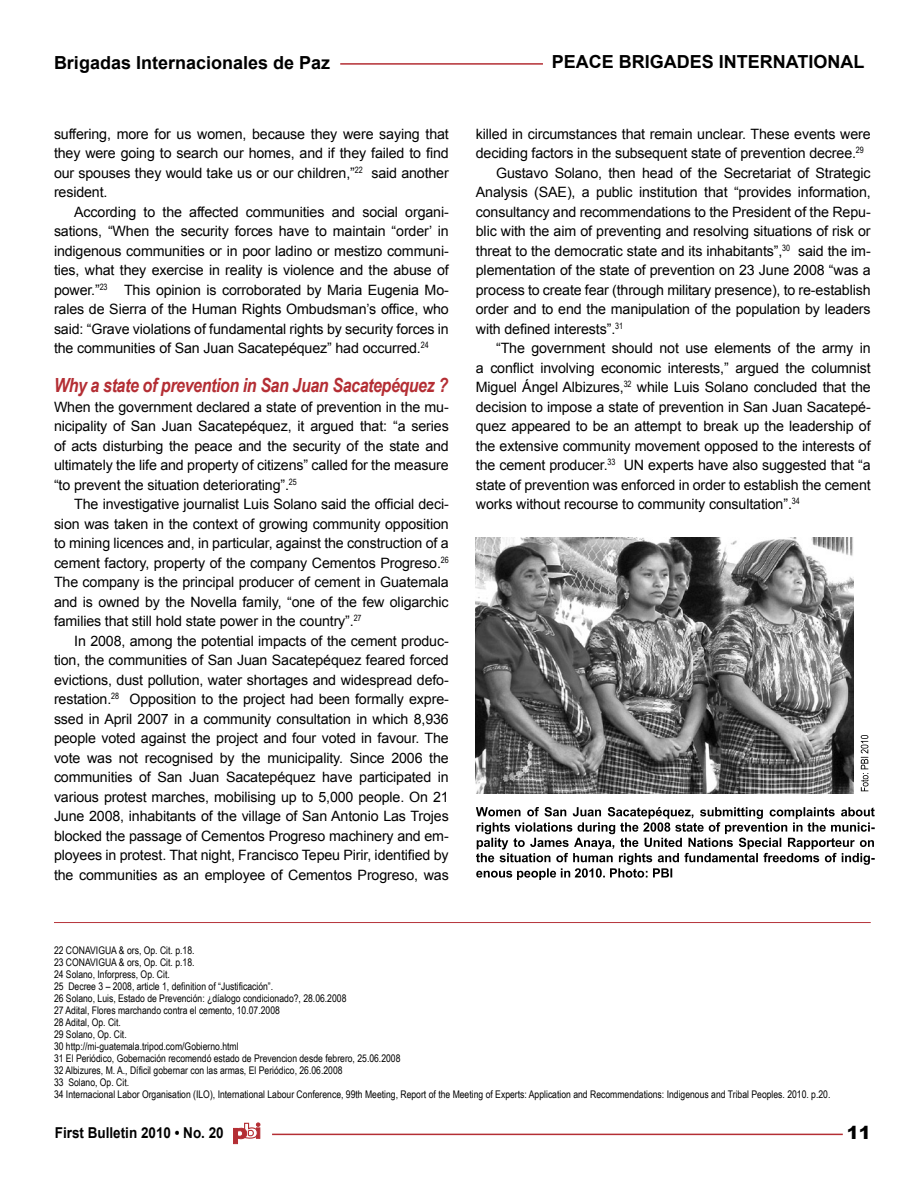
<style>
.page{position:relative;width:918px;height:1188px;background:#fff}
.page>*{position:absolute;margin:0;border:0;box-sizing:border-box;transform-origin:0 0}
.t1{font:italic 700 19.5px "Arial Narrow";letter-spacing:-.02em;color:#b42e34}
.t2{font:700 18px "Arial";color:#000}
.t3{font:900 18px "Arial";color:#000}
.t4{font:700 15px "Arial";color:#000;scale:.9 1}
.t5{font:14.25px/19.5px "Arial";letter-spacing:-.01em;color:#000;text-align:justify}
.t6{font:10.5px/12px "Arial Narrow";color:#000}
</style>
<div class="page">
<hr style="left:272px;top:1134px;width:571px;height:1px;background:#b42e34">
<svg style="left:233px;top:1122px;width:27px;height:22px"></svg>
<hr style="left:340px;top:63px;width:203px;height:2px;background:#b42e34">
<hr style="left:54px;top:922px;width:817px;height:1px;background:#b6343a">
<img style="left:476px;top:538px;width:378px;height:255px">
<svg style="left:861px;top:735px;width:8px;height:56px"></svg>
<svg style="left:476px;top:807px;width:399px;height:73px"></svg>
<p class="t2" style="left:54px;top:53px;width:278px">Brigadas Internacionales de Paz</p>
<p class="t2" style="left:552px;top:52px;width:314px">PEACE BRIGADES INTERNATIONAL</p>
<p class="t5" style="left:54px;top:124px;width:396px">suffering, more for us women, because they were saying that they were going to search our homes, and if they failed to find our spouses they would take us or our children,”<sup>22</sup> said another resident.</p>
<p class="t5" style="left:54px;top:202px;width:396px;text-indent:20px">According to the affected communities and social organi&shy;sations, “When the security forces have to maintain “order’ in indigenous communities or in poor ladino or mestizo communi&shy;ties, what they exercise in reality is violence and the abuse of power.”<sup>23</sup> This opinion is corroborated by Maria Eugenia Mo&shy;rales de Sierra of the Human Rights Ombudsman’s office, who said: “Grave violations of fundamental rights by security forces in the communities of San Juan Sacatepéquez” had occurred.<sup>24</sup></p>
<h1 class="t1" style="left:54px;top:374px;width:396px">Why a state of prevention in San Juan Sacatepéquez ?</h1>
<p class="t5" style="left:54px;top:397px;width:396px">When the government declared a state of prevention in the mu&shy;nicipality of San Juan Sacatepéquez, it argued that: “a series of acts disturbing the peace and the security of the state and ultimately the life and property of citizens” called for the measure “to prevent the situation deteriorating”.<sup>25</sup></p>
<p class="t5" style="left:54px;top:494px;width:396px;text-indent:20px">The investigative journalist Luis Solano said the official deci&shy;sion was taken in the context of growing community opposition to mining licences and, in particular, against the construction of a cement factory, property of the company Cementos Progreso.<sup>26<br></sup>The company is the principal producer of cement in Guatemala and is owned by the Novella family, “one of the few oligarchic families that still hold state power in the country”.<sup>27</sup></p>
<p class="t5" style="left:54px;top:631px;width:396px;text-indent:20px">In 2008, among the potential impacts of the cement produc&shy;tion, the communities of San Juan Sacatepéquez feared forced evictions, dust pollution, water shortages and widespread defo&shy;restation.<sup>28</sup> Opposition to the project had been formally expre&shy;ssed in April 2007 in a community consultation in which 8,936 people voted against the project and four voted in favour. The vote was not recognised by the municipality. Since 2006 the communities of San Juan Sacatepéquez have participated in various protest marches, mobilising up to 5,000 people. On 21<br>June 2008, inhabitants of the village of San Antonio Las Trojes blocked the passage of Cementos Progreso machinery and em&shy;ployees in protest. That night, Francisco Tepeu Pirir, identified by the communities as an employee of Cementos Progreso, was</p>
<p class="t5" style="left:476px;top:124px;width:396px">killed in circumstances that remain unclear. These events were</p>
<p class="t5" style="left:476px;top:143px;width:390px">deciding factors in the subsequent state of prevention decree.<sup>29</sup></p>
<p class="t5" style="left:496px;top:163px;width:376px">Gustavo Solano, then head of the Secretariat of Strategic</p>
<p class="t5" style="left:476px;top:182px;width:396px">Analysis (SAE), a public institution that “provides information,</p>
<p class="t5" style="left:476px;top:202px;width:396px">consultancy and recommendations to the President of the Repu-</p>
<p class="t5" style="left:476px;top:221px;width:396px">blic with the aim of preventing and resolving situations of risk or</p>
<p class="t5" style="left:476px;top:241px;width:396px">threat to the democratic state and its inhabitants”,<sup>30</sup> said the im-</p>
<p class="t5" style="left:476px;top:260px;width:396px">plementation of the state of prevention on 23 June 2008 “was a</p>
<p class="t5" style="left:476px;top:280px;width:396px">process to create fear (through military presence), to re-establish</p>
<p class="t5" style="left:476px;top:299px;width:396px">order and to end the manipulation of the population by leaders</p>
<p class="t5" style="left:476px;top:319px;width:149px">with defined interests”.<sup>31</sup></p>
<p class="t5" style="left:496px;top:338px;width:376px">“The government should not use elements of the army in</p>
<p class="t5" style="left:476px;top:358px;width:396px">a conflict involving economic interests,” argued the columnist</p>
<p class="t5" style="left:476px;top:377px;width:396px">Miguel Ángel Albizures,<sup>32</sup> while Luis Solano concluded that the</p>
<p class="t5" style="left:476px;top:397px;width:396px">decision to impose a state of prevention in San Juan Sacatepé-</p>
<p class="t5" style="left:476px;top:416px;width:396px">quez appeared to be an attempt to break up the leadership of</p>
<p class="t5" style="left:476px;top:436px;width:396px">the extensive community movement opposed to the interests of</p>
<p class="t5" style="left:476px;top:455px;width:396px">the cement producer.<sup>33</sup> UN experts have also suggested that “a</p>
<p class="t5" style="left:476px;top:475px;width:396px">state of prevention was enforced in order to establish the cement</p>
<p class="t5" style="left:476px;top:494px;width:325px">works without recourse to community consultation”.<sup>34</sup></p>
<p class="t6" style="left:54px;top:944px;width:778px">22 CONAVIGUA &amp; ors, Op. Cit. p.18.<br>23 CONAVIGUA &amp; ors, Op. Cit. p.18.<br>24 Solano, Inforpress, Op. Cit.<br>25 Decree 3 – 2008, article 1, definition of “Justificación”.<br>26 Solano, Luis, Estado de Prevención: ¿díalogo condicionado?, 28.06.2008<br>27 Adital, Flores marchando contra el cemento, 10.07.2008<br>28 Adital, Op. Cit.<br>29 Solano, Op. Cit.<br>30 http://mi-guatemala.tripod.com/Gobierno.html<br>31 El Periódico, Gobernación recomendó estado de Prevencion desde febrero, 25.06.2008<br>32 Albizures, M. A., Díficil gobernar con las armas, El Periódico, 26.06.2008<br>33 Solano, Op. Cit.<br>34 Internacional Labor Organisation (ILO), International Labour Conference, 99th Meeting, Report of the Meeting of Experts: Application and Recommendations: Indigenous and Tribal Peoples. 2010. p.20.</p>
<p class="t4" style="left:55px;top:1124px;width:189px">First Bulletin 2010 • No. 20</p>
<p class="t3" style="left:847px;top:1123px;width:26px">11</p>
</div>
